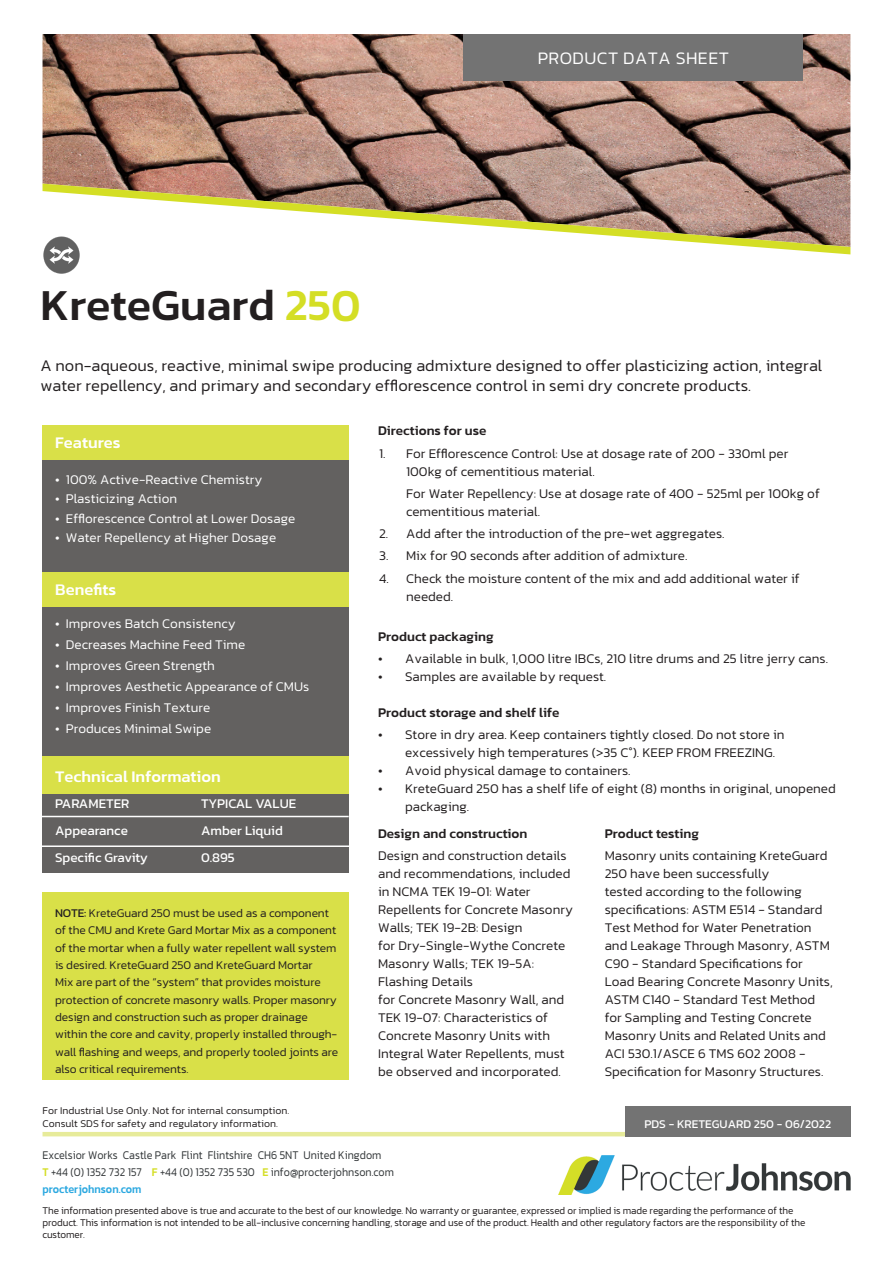
<style>
.page{position:relative;width:893px;height:1263px;background:#fff}
.page>*{position:absolute;margin:0;border:0;box-sizing:border-box;transform-origin:0 0}
.t1{font:500 45px "Kanit";color:#231f20}
.t2{font:300 17.85px "Kanit";letter-spacing:.025em;color:#fff}
.Blue_with_Rule{font:300 16.5px/19.8px "Kanit";color:#231f20}
.t3{font:500 16.5px "Kanit";color:#fff}
.Blue_with_Rule-2{font:300 13.5px/18px "Kanit";color:#231f20}
.Text_Left_panel{font:300 13.5px "Kanit";color:#fff}
.Heading_-_Right_pane{font:500 13.5px "Kanit";color:#231f20}
.Text_-_RIGHT_PANEL{font:300 13.5px/18px "Kanit";color:#231f20}
.t4{font:13.5px "Kanit";color:#fff}
.Blue_with_Rule-3{font:500 13.5px "Kanit";color:#231f20}
.Blue_with_Rule-4{font:300 12px/17.4px "Kanit";letter-spacing:-.01em;color:#231f20}
.t5{font:300 12px "Kanit";color:#323638;scale:.9 1}
.t6{font:12px "Kanit";color:#fff}
.t7{font:500 12px "Kanit";color:#2ba8e0;scale:.9 1}
.Blue_with_Rule-5{font:300 10.5px/12px "Kanit";letter-spacing:-.01em;color:#231f20;scale:.95 1}
.Blue_with_Rule-6{font:300 10.5px "Kanit";letter-spacing:-.01em;color:#231f20}
.s1{color:#d4de25}
.s2{font-weight:400}
.s3{font-weight:500;color:#d4de25}
</style>
<div class="page">
<img style="left:43px;top:34px;width:807px;height:150px">
<svg style="left:43px;top:184px;width:807px;height:70px"></svg>
<div style="left:463px;top:34px;width:340px;height:47px;background:#737373"></div>
<div style="left:42px;top:782px;width:306px;height:91px;background:#636160"></div>
<hr style="left:26px;top:816px;width:323px;height:1px;background:#fff">
<hr style="left:33px;top:845px;width:322px;height:2px;background:#fff">
<div style="left:43px;top:601px;width:306px;height:165px;background:#636160"></div>
<div style="left:43px;top:425px;width:306px;height:162px;background:#636160"></div>
<div style="left:43px;top:425px;width:306px;height:34px;background:#d9e048"></div>
<div style="left:43px;top:572px;width:306px;height:34px;background:#d9e048"></div>
<div style="left:43px;top:757px;width:306px;height:37px;background:#d9e048"></div>
<hr style="left:43px;top:1132px;width:807px;height:4px;background:#e7eb9a">
<img style="left:558px;top:1155px;width:292px;height:39px">
<div style="left:625px;top:1106px;width:225px;height:30px;background:#737373"></div>
<div style="left:43px;top:892px;width:306px;height:188px;background:#d9e048"></div>
<img style="left:43px;top:234px;width:40px;height:40px">
<p class="t1" style="left:40px;top:271px;width:322px">KreteGuard <span class="s1">250</span></p>
<p class="t2" style="left:538px;top:46px;width:193px">PRODUCT DATA SHEET</p>
<p class="Blue_with_Rule" style="left:40px;top:355px;width:783px">A non-aqueous, reactive, minimal swipe producing admixture designed to offer plasticizing action, integral water repellency, and primary and secondary efflorescence control in semi dry concrete products.</p>
<p class="t3" style="left:55px;top:430px;width:67px">Features</p>
<p class="Text_Left_panel" style="left:55px;top:470px;width:209px">• 100% Active-Reactive Chemistry</p>
<p class="Text_Left_panel" style="left:55px;top:489px;width:123px">• Plasticizing Action</p>
<p class="Text_Left_panel" style="left:55px;top:509px;width:241px">• Efflorescence Control at Lower Dosage</p>
<p class="Text_Left_panel" style="left:55px;top:528px;width:222px">• Water Repellency at Higher Dosage</p>
<p class="t3" style="left:55px;top:577px;width:62px">Benefits</p>
<p class="Text_Left_panel" style="left:55px;top:614px;width:182px">• Improves Batch Consistency</p>
<p class="Text_Left_panel" style="left:55px;top:635px;width:192px">• Decreases Machine Feed Time</p>
<p class="Text_Left_panel" style="left:55px;top:656px;width:161px">• Improves Green Strength</p>
<p class="Text_Left_panel" style="left:55px;top:677px;width:256px">• Improves Aesthetic Appearance of CMUs</p>
<p class="Text_Left_panel" style="left:55px;top:698px;width:156px">• Improves Finish Texture</p>
<p class="Text_Left_panel" style="left:55px;top:719px;width:157px">• Produces Minimal Swipe</p>
<p class="t3" style="left:55px;top:764px;width:167px">Technical Information</p>
<p class="t4" style="left:55px;top:794px;width:76px">PARAMETER</p>
<p class="t4" style="left:55px;top:821px;width:74px">Appearance</p>
<p class="t4" style="left:55px;top:848px;width:94px">Specific Gravity</p>
<p class="t4" style="left:201px;top:794px;width:97px">TYPICAL VALUE</p>
<p class="t4" style="left:201px;top:821px;width:83px">Amber Liquid</p>
<p class="t4" style="left:201px;top:848px;width:35px">0.895</p>
<p class="Blue_with_Rule-4" style="left:55px;top:904px;width:285px"><span class="s2">NOTE:</span> KreteGuard 250 must be used as a component of the CMU and Krete Gard Mortar Mix as a component of the mortar when a fully water repellent wall system is desired. KreteGuard 250 and KreteGuard Mortar<br>Mix are part of the “system” that provides moisture protection of concrete masonry walls. Proper masonry design and construction such as proper drainage within the core and cavity, properly installed through&shy;wall flashing and weeps, and properly tooled joints are also critical requirements.</p>
<p class="Blue_with_Rule-3" style="left:378px;top:421px;width:110px">Directions for use</p>
<p class="Blue_with_Rule-2" style="left:406px;top:444px;width:384px;text-indent:-27px">1. For Efflorescence Control: Use at dosage rate of 200 - 330ml per<br>100kg of cementitious material.</p>
<p class="Text_-_RIGHT_PANEL" style="left:406px;top:484px;width:415px">For Water Repellency: Use at dosage rate of 400 - 525ml per 100kg of cementitious material.</p>
<p class="Blue_with_Rule-2" style="left:379px;top:524px;width:347px">2. Add after the introduction of the pre-wet aggregates.</p>
<p class="Blue_with_Rule-2" style="left:379px;top:547px;width:310px">3. Mix for 90 seconds after addition of admixture.</p>
<p class="Blue_with_Rule-2" style="left:406px;top:569px;width:395px;text-indent:-27px">4. Check the moisture content of the mix and add additional water if needed.</p>
<p class="Heading_-_Right_pane" style="left:378px;top:626px;width:117px">Product packaging</p>
<p class="Blue_with_Rule-2" style="left:378px;top:649px;width:452px">• Available in bulk, 1,000 litre IBCs, 210 litre drums and 25 litre jerry cans.</p>
<p class="Blue_with_Rule-2" style="left:378px;top:667px;width:230px">• Samples are available by request.</p>
<p class="Heading_-_Right_pane" style="left:378px;top:702px;width:183px">Product storage and shelf life</p>
<p class="Blue_with_Rule-2" style="left:405px;top:726px;width:381px;text-indent:-27px">• Store in dry area. Keep containers tightly closed. Do not store in excessively high temperatures (&gt;35 C°). KEEP FROM FREEZING.</p>
<p class="Blue_with_Rule-2" style="left:378px;top:762px;width:254px">• Avoid physical damage to containers.</p>
<p class="Blue_with_Rule-2" style="left:405px;top:780px;width:432px;text-indent:-27px">• KreteGuard 250 has a shelf life of eight (8) months in original, unopened packaging.</p>
<p class="Heading_-_Right_pane" style="left:378px;top:823px;width:151px">Design and construction</p>
<p class="Blue_with_Rule-2" style="left:378px;top:846px;width:196px">Design and construction details and recommendations, included in NCMA TEK 19-01: Water<br>Repellents for Concrete Masonry<br>Walls; TEK 19-2B: Design</p>
<p class="Blue_with_Rule-2" style="left:378px;top:936px;width:189px">for Dry-Single-Wythe Concrete<br>Masonry Walls; TEK 19-5A:<br>Flashing Details</p>
<p class="Blue_with_Rule-2" style="left:378px;top:990px;width:188px">for Concrete Masonry Wall, and<br>TEK 19-07: Characteristics of<br>Concrete Masonry Units with<br>Integral Water Repellents, must be observed and incorporated.</p>
<p class="Heading_-_Right_pane" style="left:605px;top:823px;width:96px">Product testing</p>
<p class="Blue_with_Rule-2" style="left:605px;top:846px;width:225px">Masonry units containing KreteGuard<br>250 have been successfully</p>
<p class="Blue_with_Rule-2" style="left:605px;top:882px;width:230px">tested according to the following specifications: ASTM E514 - Standard Test Method for Water Penetration and Leakage Through Masonry, ASTM C90 - Standard Specifications for Load Bearing Concrete Masonry Units, ASTM C140 - Standard Test Method for Sampling and Testing Concrete Masonry Units and Related Units and ACI 530.1/ASCE 6 TMS 602 2008 - Specification for Masonry Structures.</p>
<p class="Blue_with_Rule-6" style="left:43px;top:1103px;width:248px">For Industrial Use Only. Not for internal consumption.</p>
<p class="Blue_with_Rule-6" style="left:43px;top:1116px;width:237px">Consult SDS for safety and regulatory information.</p>
<p class="t6" style="left:644px;top:1115px;width:188px">PDS - KRETEGUARD 250 - 06/2022</p>
<p class="t5" style="left:43px;top:1146px;width:378px">Excelsior Works Castle Park Flint Flintshire CH6 5NT United Kingdom</p>
<p class="t5" style="left:43px;top:1163px;width:392px"><span class="s3">T</span> +44 (0) 1352 732 157 <span class="s3">F</span> +44 (0) 1352 735 530 <span class="s3">E</span> info@procterjohnson.com</p>
<p class="t7" style="left:43px;top:1180px;width:112px">procterjohnson.com</p>
<p class="Blue_with_Rule-5" style="left:43px;top:1204px;width:804px">The information presented above is true and accurate to the best of our knowledge. No warranty or guarantee, expressed or implied is made regarding the performance of the product. This information is not intended to be all-inclusive concerning handling, storage and use of the product. Health and other regulatory factors are the responsibility of the customer.</p>
</div>
